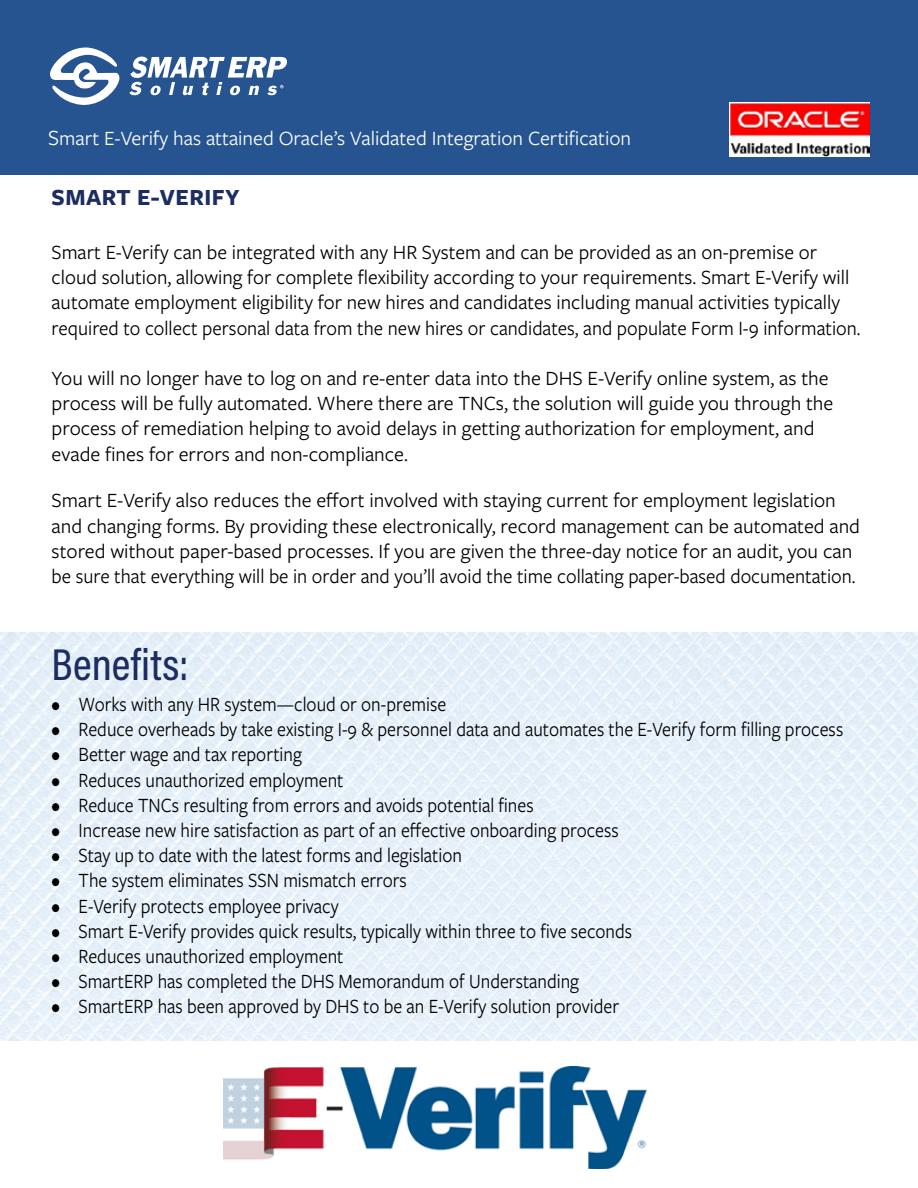
<style>
.page{position:relative;width:918px;height:1188px;background:#fff}
.page>*{position:absolute;margin:0;border:0;box-sizing:border-box;transform-origin:0 0}
.t1{font:500 45px "Acumin Pro Cond";letter-spacing:.01em;color:#1c2d61}
.t2{font:700 24px "Freight Sans Pro";letter-spacing:.02em;color:#1c2d61}
.t3{font:21px/25.2px "Freight Sans Pro";color:#000}
.t4{font:21px "Freight Sans Pro";color:#000;scale:.9 1}
.t5{font:21px "Freight Sans Pro";color:#fffffe}
.s1{font-size:22.5px}
</style>
<div class="page">
<img style="left:0;top:633px;width:918px;height:407px">
<div style="left:0;top:0;width:918px;height:175px;background:#255491"></div>
<svg style="left:50px;top:48px;width:69px;height:57px"></svg>
<svg style="left:129px;top:57px;width:158px;height:38px"></svg>
<img style="left:223px;top:1066px;width:424px;height:102px">
<img style="left:729px;top:102px;width:140px;height:55px">
<p class="t5" style="left:48px;top:124px;width:585px"><span class="s1">S</span>mart E-Verify has attained Oracle’s Validated Integration Certification</p>
<p class="t2" style="left:52px;top:181px;width:190px">SMART E-VERIFY</p>
<p class="t3" style="left:52px;top:239px;width:810px">Smart E-Verify can be integrated with any HR System and can be provided as an on-premise or cloud solution, allowing for complete flexibility according to your requirements. Smart E-Verify will automate employment eligibility for new hires and candidates including manual activities typically required to collect personal data from the new hires or candidates, and populate Form I-9 information.</p>
<p class="t3" style="left:52px;top:365px;width:783px">You will no longer have to log on and re-enter data into the DHS E-Verify online system, as the process will be fully automated. Where there are TNCs, the solution will guide you through the process of remediation helping to avoid delays in getting authorization for employment, and evade fines for errors and non-compliance.</p>
<p class="t3" style="left:52px;top:487px;width:810px">Smart E-Verify also reduces the effort involved with staying current for employment legislation and changing forms. By providing these electronically, record management can be automated and stored without paper-based processes. If you are given the three-day notice for an audit, you can be sure that everything will be in order and you’ll avoid the time collating paper-based documentation.</p>
<h1 class="t1" style="left:52px;top:635px;width:139px">Benefits:</h1>
<p class="t4" style="left:52px;top:690px;width:440px">• Works with any HR system—cloud or on-premise</p>
<p class="t4" style="left:52px;top:715px;width:881px">• Reduce overheads by take existing I-9 &amp; personnel data and automates the E-Verify form filling process</p>
<p class="t4" style="left:52px;top:741px;width:280px">• Better wage and tax reporting</p>
<p class="t4" style="left:52px;top:766px;width:326px">• Reduces unauthorized employment</p>
<p class="t4" style="left:52px;top:791px;width:537px">• Reduce TNCs resulting from errors and avoids potential fines</p>
<p class="t4" style="left:52px;top:816px;width:632px">• Increase new hire satisfaction as part of an effective onboarding process</p>
<p class="t4" style="left:52px;top:841px;width:457px">• Stay up to date with the latest forms and legislation</p>
<p class="t4" style="left:52px;top:867px;width:396px">• The system eliminates SSN mismatch errors</p>
<p class="t4" style="left:52px;top:892px;width:321px">• E-Verify protects employee privacy</p>
<p class="t4" style="left:52px;top:917px;width:647px">• Smart E-Verify provides quick results, typically within three to five seconds</p>
<p class="t4" style="left:52px;top:942px;width:326px">• Reduces unauthorized employment</p>
<p class="t4" style="left:52px;top:967px;width:588px">• SmartERP has completed the DHS Memorandum of Understanding</p>
<p class="t4" style="left:52px;top:993px;width:632px">• SmartERP has been approved by DHS to be an E-Verify solution provider</p>
</div>
